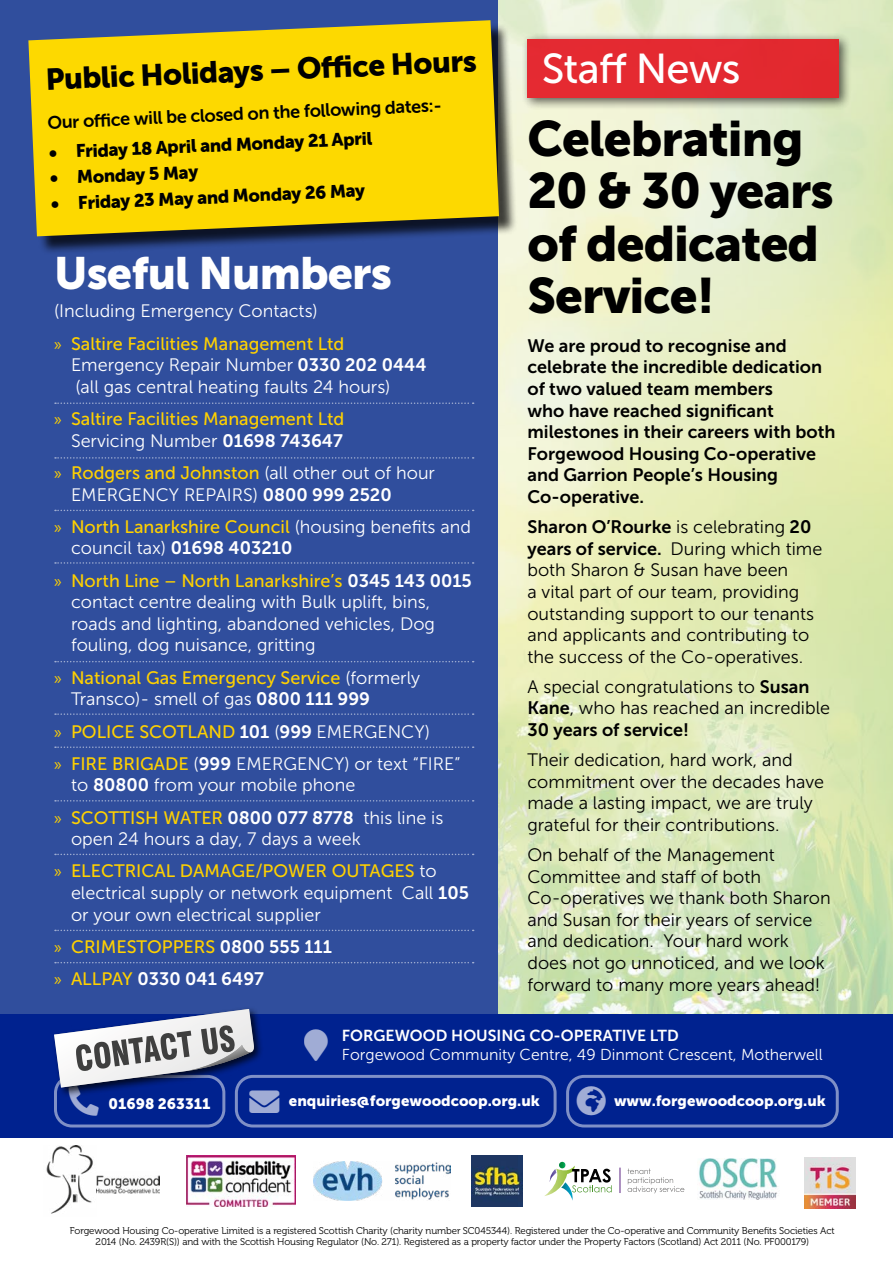
<style>
.page{position:relative;width:893px;height:1263px;background:#fff}
.page>*{position:absolute;margin:0;border:0;box-sizing:border-box;transform-origin:0 0}
.t1{font:49.5px/52.5px "Museo Sans 900";letter-spacing:-.02em;color:#000}
.t2{font:45px "Museo Sans 900";letter-spacing:-.02em;color:#fff}
.t3{font:41.7px "Museo Sans 500";letter-spacing:-.02em;color:#fff}
.t4{font:30px "Museo Sans 900";color:#000}
.t5{font:18px/21.6px "Museo Sans 300";color:#000}
.t6{font:18px/21.6px "Museo Sans 300";color:#fff}
.t7{font:18px "Museo Sans 500";color:#ffd100}
.t8{font:18px/21.6px "Museo Sans 700";color:#000}
.t9{font:18px "Museo Sans 900";color:#000}
.t10{font:18px "Museo Sans 700";color:#fff}
.t11{font:15.75px "Museo Sans 300";color:#fff}
.t12{font:15.75px "Museo Sans 700";color:#fff}
.t13{font:15px "Museo Sans 900";color:#fff}
.t14{font:9.75px/11.7px "Museo 300";letter-spacing:-.01em;color:#000;text-align:center}
.s1{font-family:"Myriad Pro"}
.s2{font-family:"Museo Sans 700"}
.s3{font-family:"Museo Sans 300";color:#fff}
.s4{font-family:"Museo Sans 700";color:#fff}
.s5{font-family:"Myriad Pro";color:#ffd100}
.s6{font-family:"Museo Sans 500";color:#ffd100}
.s7{font-family:"Museo Sans 300"}
</style>
<div class="page">
<img style="left:497px;top:0;width:396px;height:1014px">
<div style="left:0;top:0;width:497px;height:1014px;background:#304e9d"></div>
<div style="left:31px;top:23px;width:486px;height:232px;background:#000;opacity:.75"></div>
<svg style="left:28px;top:20px;width:471px;height:216px;fill:#fdd900"></svg>
<svg style="left:55px;top:402px;width:419px;height:2px"></svg>
<svg style="left:55px;top:457px;width:419px;height:2px"></svg>
<svg style="left:55px;top:510px;width:419px;height:1px"></svg>
<svg style="left:55px;top:562px;width:419px;height:2px"></svg>
<svg style="left:55px;top:661px;width:419px;height:1px"></svg>
<svg style="left:55px;top:713px;width:419px;height:2px"></svg>
<svg style="left:55px;top:746px;width:419px;height:2px"></svg>
<svg style="left:55px;top:800px;width:419px;height:1px"></svg>
<svg style="left:55px;top:854px;width:419px;height:1px"></svg>
<svg style="left:55px;top:930px;width:419px;height:1px"></svg>
<svg style="left:55px;top:962px;width:419px;height:1px"></svg>
<div style="left:521px;top:32px;width:331px;height:78px;background:#000;opacity:.75"></div>
<div style="left:527px;top:39px;width:312px;height:59px;background:#e42a31"></div>
<div style="left:0;top:1014px;width:893px;height:124px;background:#00228f"></div>
<div style="left:54px;top:1075px;width:171px;height:52px;border:3px solid #fff;border-radius:16px"></div>
<div style="left:235px;top:1075px;width:322px;height:52px;border:3px solid #fff;border-radius:16px"></div>
<div style="left:566px;top:1075px;width:273px;height:52px;border:3px solid #fff;border-radius:16px"></div>
<img style="left:186px;top:1156px;width:110px;height:51px">
<img style="left:314px;top:1162px;width:136px;height:38px">
<img style="left:472px;top:1156px;width:51px;height:51px">
<svg style="left:544px;top:1162px;width:68px;height:38px"></svg>
<svg style="left:627px;top:1168px;width:57px;height:25px"></svg>
<svg style="left:620px;top:1167px;width:1px;height:26px"></svg>
<img style="left:699px;top:1158px;width:79px;height:42px">
<img style="left:46px;top:1145px;width:51px;height:69px">
<img style="left:97px;top:1175px;width:62px;height:19px">
<div style="left:51px;top:1006px;width:213px;height:91px;background:#000;opacity:.75"></div>
<img style="left:805px;top:1158px;width:50px;height:50px">
<svg style="left:54px;top:1009px;width:225px;height:107px"></svg>
<h3 class="t4" style="left:45px;top:64px;width:433px;rotate:-3deg">Public Holidays – Offi ce Hours</h3>
<p class="t8" style="left:47px;top:110px;width:396px;rotate:-2deg">Our offi ce will be closed on the following dates:-</p>
<p class="t9" style="left:48px;top:141px;width:326px;rotate:-2deg">• Friday 18 April and Monday 21 April</p>
<p class="t9" style="left:50px;top:167px;width:150px;rotate:-2deg">• Monday 5 May</p>
<p class="t9" style="left:51px;top:192px;width:316px;rotate:-2deg">• Friday 23 May and Monday 26 May</p>
<h2 class="t2" style="left:54px;top:248px;width:339px">Useful Numbers</h2>
<p class="t6" style="left:54px;top:301px;width:265px">(Including Emergency Contacts)</p>
<p class="t7" style="left:54px;top:334px;width:292px"><span class="s1">»</span> Saltire Facilities Management Ltd</p>
<p class="t6" style="left:71px;top:354px;width:357px">Emergency Repair Number <span class="s2">0330 202 0444 </span>(all gas central heating faults 24 hours)</p>
<p class="t7" style="left:54px;top:409px;width:292px"><span class="s1">»</span> Saltire Facilities Management Ltd</p>
<p class="t6" style="left:71px;top:430px;width:273px">Servicing Number <span class="s2">01698 743647</span></p>
<p class="t7" style="left:54px;top:463px;width:383px"><span class="s1">»</span> Rodgers and Johnston <span class="s3">(all other out of hour</span></p>
<p class="t6" style="left:71px;top:484px;width:322px">EMERGENCY REPAIRS) <span class="s2">0800 999 2520</span></p>
<p class="t7" style="left:54px;top:517px;width:419px"><span class="s1">»</span> North Lanarkshire Council <span class="s3">(housing benefits and</span></p>
<p class="t6" style="left:71px;top:537px;width:223px">council tax) <span class="s2">01698 403210</span></p>
<p class="t7" style="left:54px;top:571px;width:419px"><span class="s1">»</span> North Line – North Lanarkshire’s <span class="s4">0345 143 0015</span></p>
<p class="t6" style="left:71px;top:591px;width:365px">contact centre dealing with Bulk uplift, bins, roads and lighting, abandoned vehicles, Dog fouling, dog nuisance, gritting</p>
<p class="t7" style="left:54px;top:668px;width:368px"><span class="s1">»</span> National Gas Emergency Service <span class="s3">(formerly</span></p>
<p class="t6" style="left:71px;top:688px;width:301px">Transco)- smell of gas <span class="s2">0800 111 999</span></p>
<p class="t7" style="left:54px;top:721px;width:378px"><span class="s1">»</span> POLICE SCOTLAND <span class="s4">101</span> <span class="s3">(</span><span class="s4">999</span> <span class="s3">EMERGENCY)</span></p>
<p class="t6" style="left:71px;top:753px;width:391px;text-indent:-17px"><span class="s5">»</span> <span class="s6">FIRE BRIGADE</span> (<span class="s2">999</span> EMERGENCY) or text “FIRE” to <span class="s2">80800</span> from your mobile phone</p>
<p class="t7" style="left:54px;top:807px;width:391px"><span class="s1">»</span> SCOTTISH WATER <span class="s4">0800 077 8778</span> <span class="s3">this line is</span></p>
<p class="t6" style="left:71px;top:828px;width:291px">open 24 hours a day, 7 days a week</p>
<p class="t7" style="left:54px;top:861px;width:384px"><span class="s1">»</span> ELECTRICAL DAMAGE/POWER OUTAGES <span class="s3">to</span></p>
<p class="t6" style="left:71px;top:882px;width:399px">electrical supply or network equipment Call <span class="s2">105 </span>or your own electrical supplier</p>
<p class="t7" style="left:54px;top:937px;width:280px"><span class="s1">»</span> CRIMESTOPPERS <span class="s4">0800 555 111</span></p>
<p class="t10" style="left:54px;top:969px;width:211px"><span class="s5">»</span> <span class="s6">ALLPAY</span> 0330 041 6497</p>
<h3 class="t3" style="left:542px;top:46px;width:200px">Staff News</h3>
<h1 class="t1" style="left:527px;top:112px;width:308px">Celebrating<br>20 &amp; 30 years of dedicated<br>Service!</h1>
<p class="t8" style="left:527px;top:335px;width:310px">We are proud to recognise and celebrate the incredible dedication of two valued team members<br>who have reached significant milestones in their careers with both<br>Forgewood Housing Co-operative and Garrion People’s Housing<br>Co-operative.</p>
<p class="t8" style="left:527px;top:516px;width:296px">Sharon O’Rourke <span class="s7">is celebrating</span> 20 years of service. <span class="s7">During which time</span></p>
<p class="t5" style="left:527px;top:559px;width:288px">both Sharon &amp; Susan have been<br>a vital part of our team, providing outstanding support to our tenants and applicants and contributing to the success of the Co-operatives.</p>
<p class="t5" style="left:527px;top:676px;width:304px">A special congratulations to <span class="s2">Susan<br>Kane</span>, who has reached an incredible</p>
<p class="t8" style="left:527px;top:719px;width:163px">30 years of service!</p>
<p class="t5" style="left:527px;top:749px;width:298px">Their dedication, hard work, and commitment over the decades have made a lasting impact, we are truly grateful for their contributions.</p>
<p class="t5" style="left:527px;top:844px;width:305px">On behalf of the Management<br>Committee and staff of both<br>Co-operatives we thank both Sharon and Susan for their years of service and dedication. Your hard work does not go unnoticed, and we look forward to many more years ahead!</p>
<p class="t12" style="left:342px;top:1027px;width:338px">FORGEWOOD HOUSING CO-OPERATIVE LTD</p>
<p class="t11" style="left:342px;top:1046px;width:482px">Forgewood Community Centre, 49 Dinmont Crescent, Motherwell</p>
<p class="t13" style="left:69px;top:1095px;width:143px">★ 01698 263311</p>
<p class="t13" style="left:289px;top:1093px;width:538px">enquiries@forgewoodcoop.org.uk ●□ www.forgewoodcoop.org.uk</p>
<p class="t14" style="left:70px;top:1225px;width:766px">Forgewood Housing Co-operative Limited is a registered Scottish Charity (charity number SC045344). Registered under the Co-operative and Community Benefits Societies Act<br>2014 (No. 2439R(S)) and with the Scottish Housing Regulator (No. 271). Registered as a property factor under the Property Factors (Scotland) Act 2011 (No. PF000179)</p>
</div>
